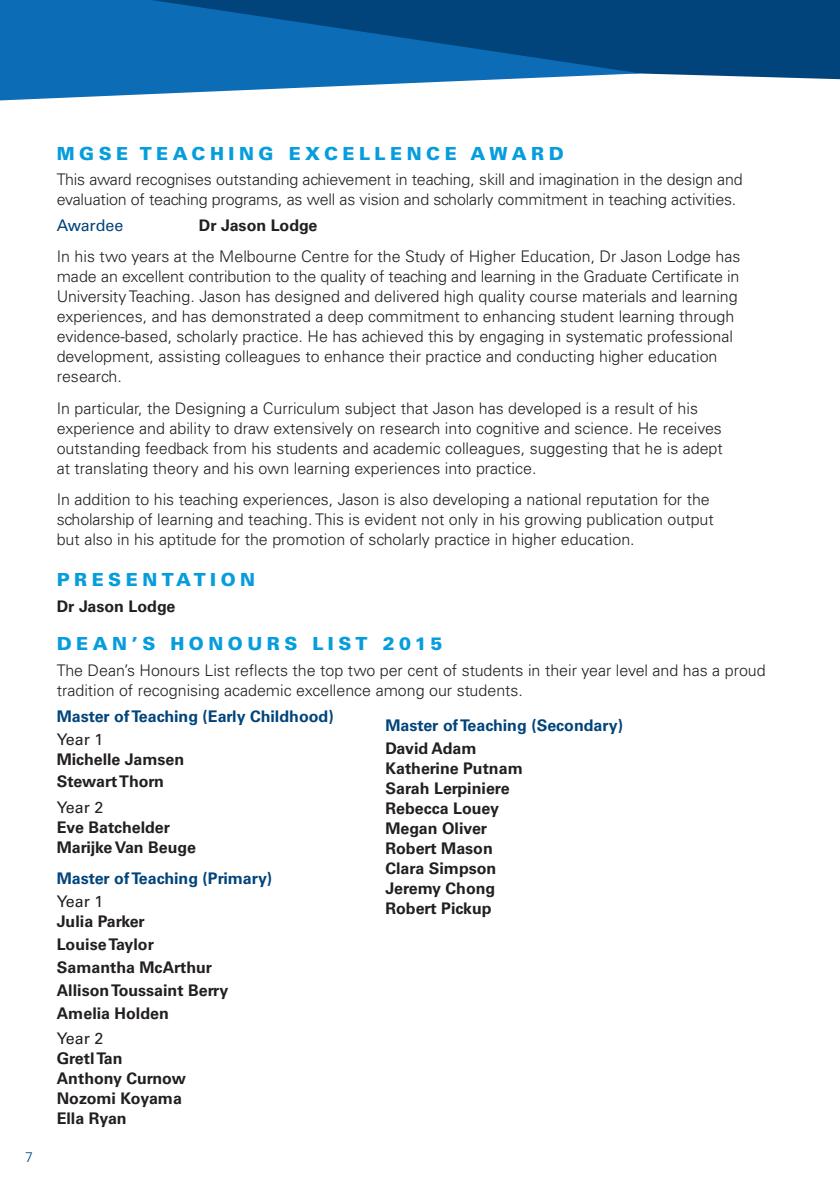
<style>
.page{position:relative;width:840px;height:1191px;background:#fff}
.page>*{position:absolute;margin:0;border:0;box-sizing:border-box;transform-origin:0 0}
.t1{font:900 18px "Univers";letter-spacing:.25em;color:#069ddc}
.name{font:300 16px/20px "Univers";color:#231f20}
.blurb{font:300 16px/20px "Univers";letter-spacing:-.01em;color:#231f20}
.blurb-2{font:700 16px/20px "Univers";color:#231f20}
.blurb-3{font:700 16px "Univers";color:#00447b}
.name-2{font:700 16px "Univers";color:#231f20}
.blurb-4{font:16px "Univers";color:#231f20}
.name-3{font:16px "Univers";color:#00447b}
.t2{font:300 14px "Univers";color:#00447b}
</style>
<div class="page">
<div style="left:639px;top:0;width:200px;height:79px;background:#00447b"></div>
<svg style="left:0;top:0;width:639px;height:100px;fill:#0d6cb6"></svg>
<p class="t2" style="left:25px;top:1148px;width:9px">7</p>
<p class="t1" style="left:57px;top:142px;width:508px">MGSE TEACHING EXCELLENCE AWARD</p>
<p class="blurb" style="left:57px;top:170px;width:687px">This award recognises outstanding achievement in teaching, skill and imagination in the design and evaluation of teaching programs, as well as vision and scholarly commitment in teaching activities.</p>
<p class="name-3" style="left:57px;top:216px;width:68px">Awardee</p>
<p class="name-2" style="left:199px;top:216px;width:120px">Dr Jason Lodge</p>
<p class="name" style="left:57px;top:247px;width:684px">In his two years at the Melbourne Centre for the Study of Higher Education, Dr Jason Lodge has made an excellent contribution to the quality of teaching and learning in the Graduate Certificate in University Teaching. Jason has designed and delivered high quality course materials and learning experiences, and has demonstrated a deep commitment to enhancing student learning through evidence-based, scholarly practice. He has achieved this by engaging in systematic professional development, assisting colleagues to enhance their practice and conducting higher education research.</p>
<p class="name" style="left:57px;top:398px;width:667px">In particular, the Designing a Curriculum subject that Jason has developed is a result of his experience and ability to draw extensively on research into cognitive and science. He receives outstanding feedback from his students and academic colleagues, suggesting that he is adept at translating theory and his own learning experiences into practice.</p>
<p class="name" style="left:57px;top:489px;width:658px">In addition to his teaching experiences, Jason is also developing a national reputation for the scholarship of learning and teaching. This is evident not only in his growing publication output but also in his aptitude for the promotion of scholarly practice in higher education.</p>
<p class="t1" style="left:57px;top:568px;width:200px">PRESENTATION</p>
<p class="name-2" style="left:57px;top:597px;width:120px">Dr Jason Lodge</p>
<p class="t1" style="left:57px;top:632px;width:387px">DEAN’S HONOURS LIST 2015</p>
<p class="blurb" style="left:57px;top:660px;width:710px">The Dean’s Honours List reflects the top two per cent of students in their year level and has a proud tradition of recognising academic excellence among our students.</p>
<p class="blurb-3" style="left:57px;top:706px;width:278px">Master of Teaching (Early Childhood)</p>
<p class="blurb-4" style="left:57px;top:729px;width:48px">Year 1</p>
<p class="blurb-2" style="left:57px;top:749px;width:129px">Michelle Jamsen</p>
<p class="blurb-2" style="left:57px;top:772px;width:109px">Stewart Thorn</p>
<p class="blurb-4" style="left:57px;top:798px;width:48px">Year 2</p>
<p class="blurb-2" style="left:57px;top:817px;width:115px">Eve Batchelder</p>
<p class="blurb-2" style="left:57px;top:837px;width:141px">Marijke Van Beuge</p>
<p class="blurb-3" style="left:57px;top:869px;width:217px">Master of Teaching (Primary)</p>
<p class="blurb-4" style="left:57px;top:892px;width:48px">Year 1</p>
<p class="blurb-2" style="left:57px;top:911px;width:89px">Julia Parker</p>
<p class="blurb-2" style="left:57px;top:934px;width:99px">Louise Taylor</p>
<p class="blurb-2" style="left:57px;top:957px;width:157px">Samantha McArthur</p>
<p class="blurb-2" style="left:57px;top:980px;width:173px">Allison Toussaint Berry</p>
<p class="blurb-2" style="left:57px;top:1003px;width:114px">Amelia Holden</p>
<p class="blurb-4" style="left:57px;top:1029px;width:48px">Year 2</p>
<p class="blurb-2" style="left:57px;top:1048px;width:131px">Gretl Tan<br>Anthony Curnow<br>Nozomi Koyama<br>Ella Ryan</p>
<p class="blurb-3" style="left:385px;top:715px;width:239px">Master of Teaching (Secondary)</p>
<p class="blurb-2" style="left:385px;top:738px;width:139px">David Adam<br>Katherine Putnam<br>Sarah Lerpiniere<br>Rebecca Louey<br>Megan Oliver<br>Robert Mason</p>
<p class="blurb-2" style="left:385px;top:858px;width:112px;text-align:justify">Clara Simpson Jeremy Chong Robert Pickup</p>
</div>
